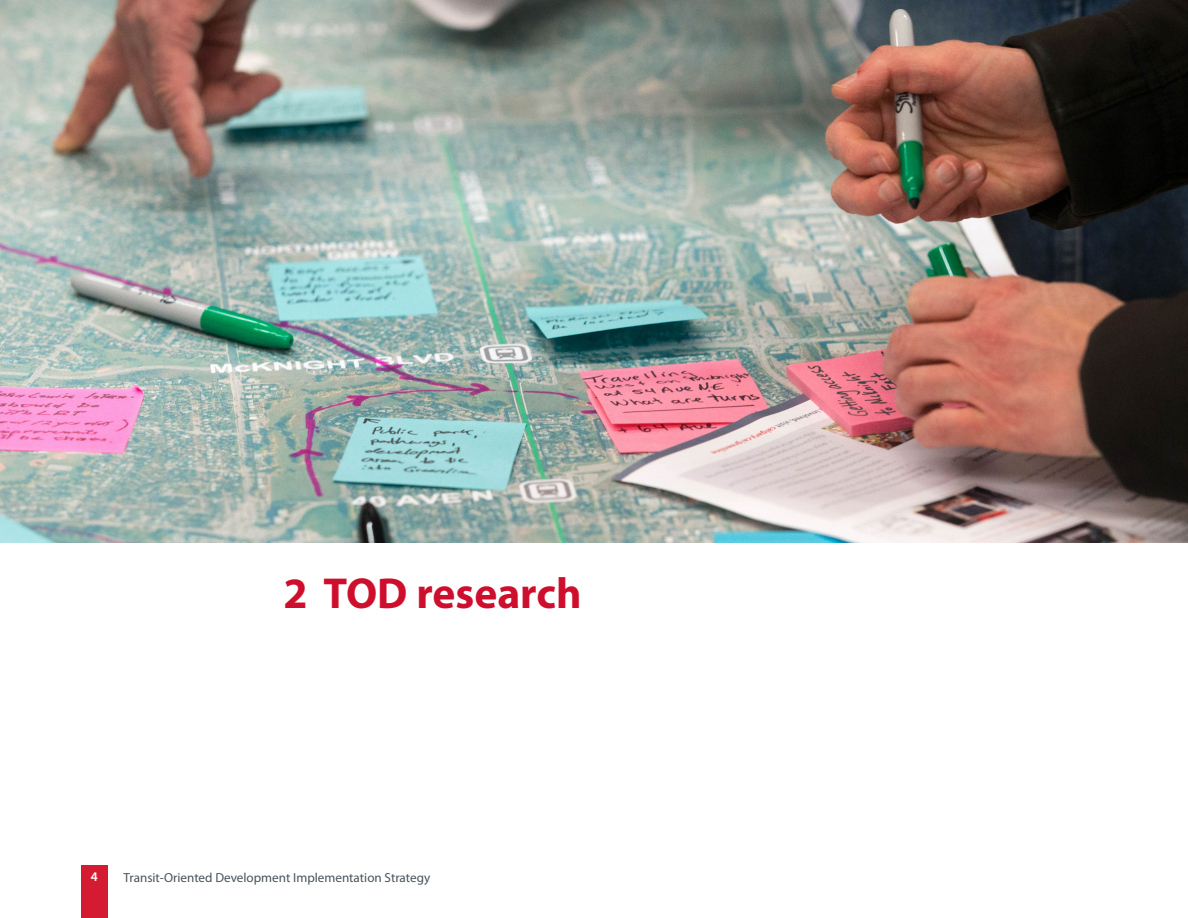
<style>
.page{position:relative;width:1188px;height:918px;background:#fff}
.page>*{position:absolute;margin:0;border:0;box-sizing:border-box;transform-origin:0 0}
.t1{font:700 43.5px "Myriad Pro";color:#ce0e2d}
.t2{font:13.2px "Myriad Pro";color:#48535b}
.t3{font:600 13.2px "Myriad Pro";color:#fff}
</style>
<div class="page">
<div style="left:81px;top:865px;width:27px;height:53px;background:#d51b32"></div>
<img style="left:0;top:0;width:1188px;height:542px">
<h1 class="t1" style="left:284px;top:565px;width:300px">2 TOD research</h1>
<p class="t3" style="left:91px;top:868px;width:9px">4</p>
<p class="t2" style="left:124px;top:869px;width:308px">Transit-Oriented Development Implementation Strategy</p>
</div>
